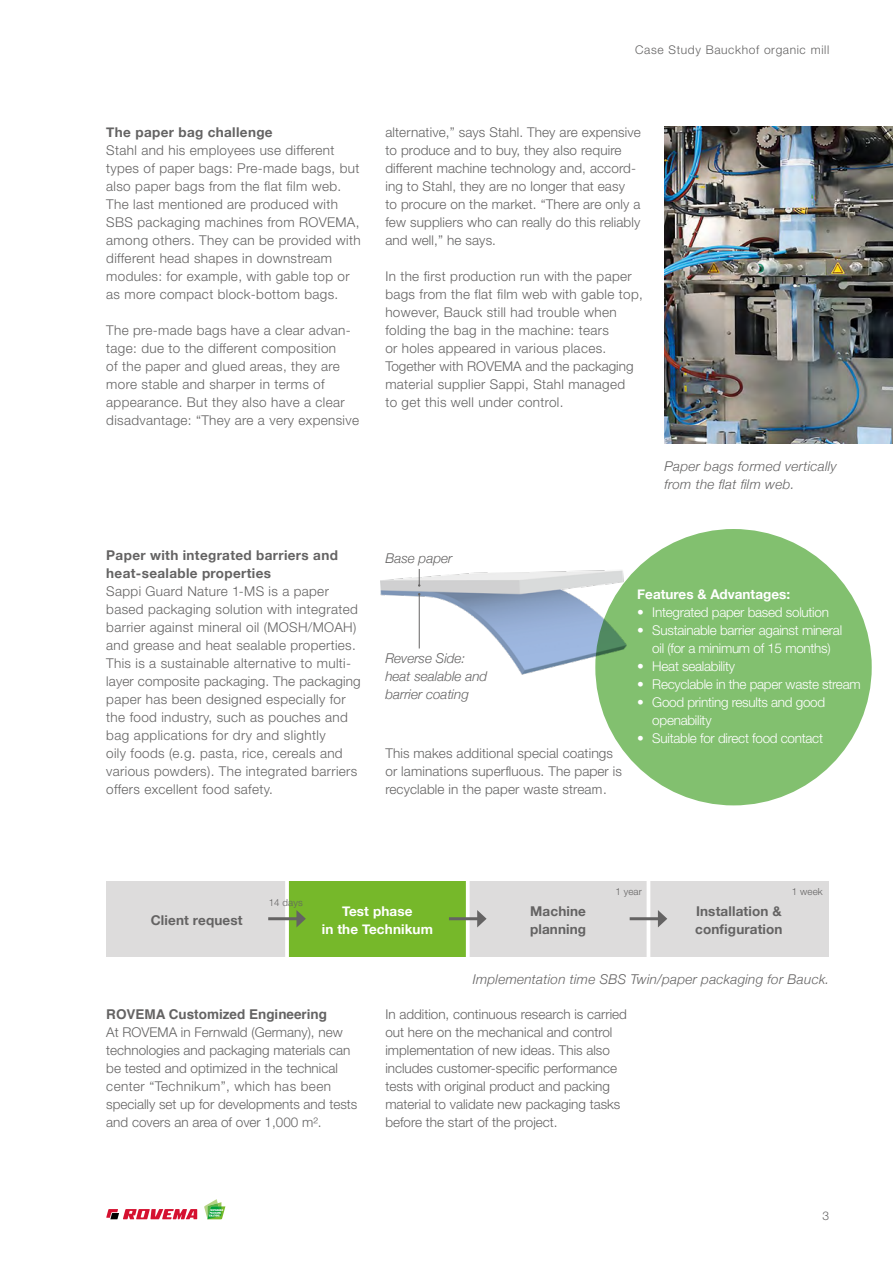
<style>
.page{position:relative;width:893px;height:1263px;background:#fff}
.page>*{position:absolute;margin:0;border:0;box-sizing:border-box;transform-origin:0 0}
.t1{font:300 13.5px/18px "Helvetica Neue";letter-spacing:.025em;color:#646363}
.t2{font:300 13.5px/18px "Helvetica Neue";color:#646363}
.t3{font:300 13.5px/18px "Helvetica Neue";letter-spacing:-.02em;color:#fff;text-align:center}
.t4{font:700 13.5px/18px "Helvetica Neue";letter-spacing:.025em;color:#646363}
.t5{font:italic 300 13.5px/18px "Helvetica Neue";letter-spacing:.02em;color:#646363}
.t6{font:italic 300 13.5px/18px "Helvetica Neue";color:#646363}
.t7{font:700 13.5px/18px "Helvetica Neue";color:#fff;text-align:center}
.t8{font:700 13.5px "Helvetica";color:#646363}
.t9{font:300 12px "Helvetica Neue";letter-spacing:.05em;color:#646363}
.t10{font:300 9.75px "Helvetica Neue";letter-spacing:.01em;color:#646363}
</style>
<div class="page">
<svg style="left:204px;top:1199px;width:21px;height:20px"></svg>
<svg style="left:106px;top:1209px;width:91px;height:10px"></svg>
<div style="left:106px;top:881px;width:181px;height:76px;background:#dddcdc"></div>
<div style="left:287px;top:881px;width:181px;height:76px;background:#76b82a"></div>
<div style="left:468px;top:881px;width:180px;height:76px;background:#dddcdc"></div>
<div style="left:648px;top:881px;width:181px;height:76px;background:#dddcdc"></div>
<img style="left:664px;top:126px;width:229px;height:318px">
<svg style="left:285px;top:881px;width:4px;height:76px"></svg>
<svg style="left:466px;top:881px;width:4px;height:76px"></svg>
<hr style="left:647px;top:879px;width:3px;height:80px;background:#fff">
<hr style="left:268px;top:917px;width:31px;height:3px;background:#646363">
<svg style="left:296px;top:910px;width:10px;height:17px"></svg>
<hr style="left:449px;top:917px;width:31px;height:3px;background:#646363">
<svg style="left:477px;top:910px;width:10px;height:17px"></svg>
<hr style="left:630px;top:917px;width:31px;height:3px;background:#646363">
<svg style="left:658px;top:910px;width:9px;height:17px"></svg>
<img style="left:380px;top:570px;width:246px;height:105px">
<svg style="left:418px;top:569px;width:2px;height:18px"></svg>
<hr style="left:419px;top:594px;width:1px;height:54px;background:#646363">
<div style="left:595px;top:529px;width:277px;height:276px;background:#82c06f;border-radius:50%"></div>
<p class="t9" style="left:635px;top:40px;width:195px">Case Study Bauckhof organic mill</p>
<p class="t4" style="left:106px;top:124px;width:168px">The paper bag challenge</p>
<p class="t1" style="left:106px;top:140px;width:256px">Stahl and his employees use different types of paper bags: Pre-made bags, but also paper bags from the flat film web.<br>The last mentioned are produced with SBS packaging machines from ROVEMA, among others. They can be provided with different head shapes in downstream modules: for example, with gable top or as more compact block-bottom bags.</p>
<p class="t1" style="left:106px;top:320px;width:254px">The pre-made bags have a clear advan&shy;tage: due to the different composition<br>of the paper and glued areas, they are more stable and sharper in terms of appearance. But they also have a clear disadvantage: “They are a very expensive</p>
<p class="t4" style="left:106px;top:546px;width:233px">Paper with integrated barriers and heat-sealable properties</p>
<p class="t1" style="left:106px;top:581px;width:256px">Sappi Guard Nature 1-MS is a paper based packaging solution with integrated barrier against mineral oil (MOSH/MOAH) and grease and heat sealable properties.<br>This is a sustainable alternative to multi&shy;layer composite packaging. The packaging paper has been designed especially for the food industry, such as pouches and bag applications for dry and slightly<br>oily foods (e.g. pasta, rice, cereals and various powders). The integrated barriers offers excellent food safety.</p>
<p class="t1" style="left:385px;top:122px;width:257px">alternative,” says Stahl. They are expensive to produce and to buy, they also require different machine technology and, accord&shy;ing to Stahl, they are no longer that easy<br>to procure on the market. “There are only a few suppliers who can really do this reliably and well,” he says.</p>
<p class="t1" style="left:385px;top:266px;width:259px">In the first production run with the paper bags from the flat film web with gable top, however, Bauck still had trouble when folding the bag in the machine: tears<br>or holes appeared in various places.<br>Together with ROVEMA and the packaging material supplier Sappi, Stahl managed<br>to get this well under control.</p>
<p class="t5" style="left:664px;top:457px;width:174px">Paper bags formed vertically from the flat film web.</p>
<p class="t6" style="left:385px;top:548px;width:69px">Base paper</p>
<p class="t6" style="left:385px;top:649px;width:104px">Reverse Side: heat sealable and barrier coating</p>
<p class="t1" style="left:385px;top:743px;width:238px">This makes additional special coatings or laminations superfluous. The paper is recyclable in the paper waste stream.</p>
<p class="t7" style="left:637px;top:586px;width:154px">Features &amp; Advantages:</p>
<p class="t3" style="left:637px;top:603px;width:193px">• Integrated paper based solution</p>
<p class="t3" style="left:637px;top:621px;width:206px">• Sustainable barrier against mineral oil (for a minimum of 15 months)</p>
<p class="t3" style="left:637px;top:657px;width:99px">• Heat sealability</p>
<p class="t3" style="left:637px;top:675px;width:225px">• Recyclable in the paper waste stream</p>
<p class="t3" style="left:652px;top:692px;width:174px;text-align:left;text-indent:-15px">• Good printing results and good openability</p>
<p class="t3" style="left:637px;top:728px;width:187px">• Suitable for direct food contact</p>
<p class="t10" style="left:615px;top:883px;width:28px">1 year</p>
<p class="t10" style="left:792px;top:883px;width:32px">1 week</p>
<p class="t10" style="left:269px;top:894px;width:35px">14 days</p>
<p class="t4" style="left:151px;top:912px;width:93px">Client request</p>
<p class="t7" style="left:322px;top:903px;width:113px">Test phase<br>in the Technikum</p>
<p class="t4" style="left:530px;top:903px;width:58px">Machine planning</p>
<p class="t4" style="left:695px;top:903px;width:89px">Installation &amp; configuration</p>
<p class="t8" style="left:106px;top:1003px;width:222px">ROVEMA Customized Engineering</p>
<p class="t2" style="left:106px;top:1022px;width:253px">At ROVEMA in Fernwald (Germany), new technologies and packaging materials can be tested and optimized in the technical center “Technikum”, which has been specially set up for developments and tests and covers an area of over 1,000 m².</p>
<p class="t5" style="left:473px;top:969px;width:358px">Implementation time SBS Twin/paper packaging for Bauck.</p>
<p class="t2" style="left:385px;top:1004px;width:243px">In addition, continuous research is carried out here on the mechanical and control implementation of new ideas. This also includes customer-specific performance tests with original product and packing material to validate new packaging tasks before the start of the project.</p>
<p class="t9" style="left:822px;top:1206px;width:8px">3</p>
</div>
